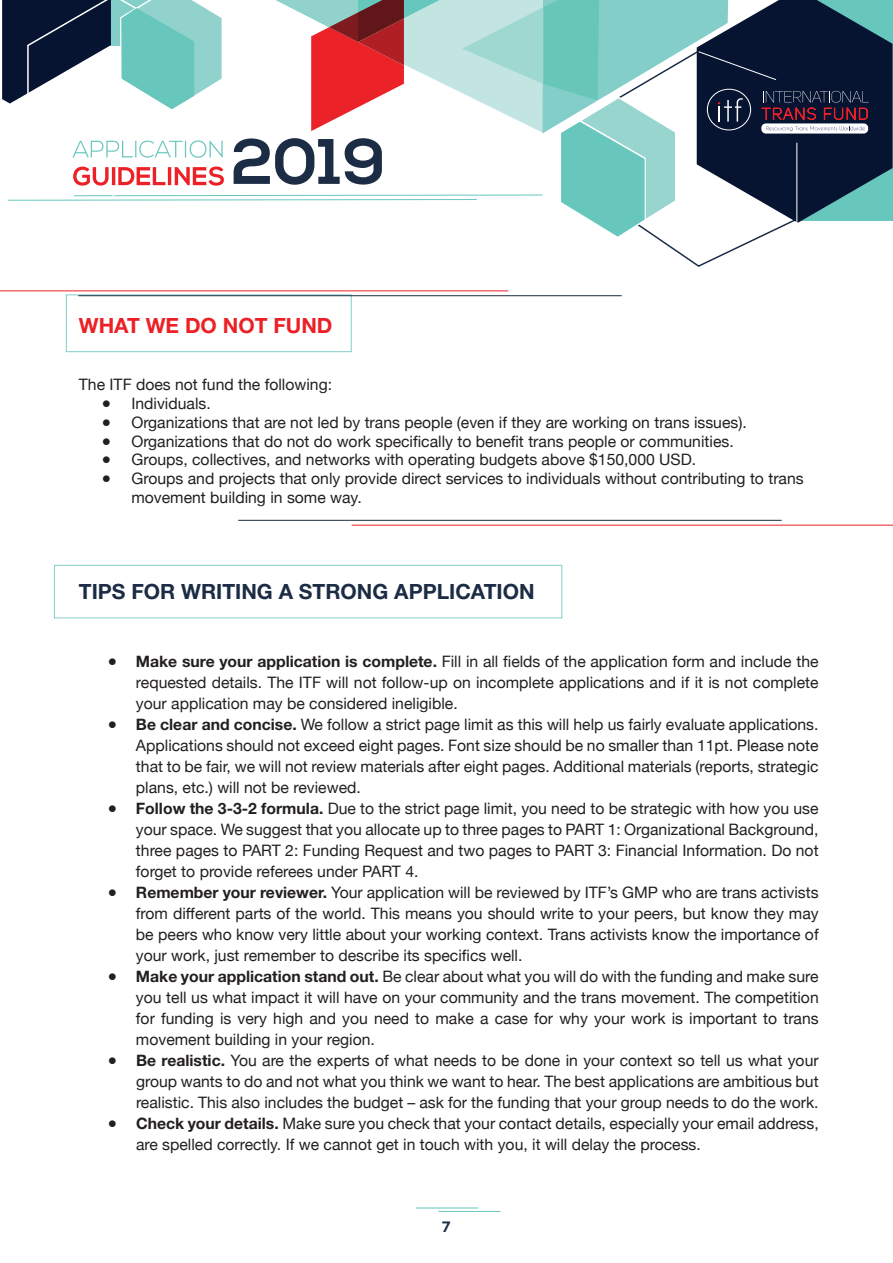
<style>
.page{position:relative;width:893px;height:1263px;background:#fff}
.page>*{position:absolute;margin:0;border:0;box-sizing:border-box;transform-origin:0 0}
.t1{font:700 21px "Helvetica Neue";color:#1b2c44}
.t2{font:700 21px "Helvetica Neue";color:#ec2127}
.t3{font:15.75px/21px "Helvetica Neue";color:#231f20;text-align:justify}
.t4{font:700 15px "Nexa";color:#1b2c44}
.s1{font-weight:700}
</style>
<div class="page">
<hr style="left:416px;top:1207px;width:62px;height:1px;background:#67c7bd">
<hr style="left:438px;top:1211px;width:63px;height:1px;background:#67c7bd">
<svg style="left:656px;top:238px;width:103px;height:29px"></svg>
<svg style="left:2px;top:0;width:890px;height:238px"></svg>
<hr style="left:0;top:290px;width:508px;height:1px;background:#ec2127">
<hr style="left:238px;top:520px;width:544px;height:1px;background:#1b2c44">
<hr style="left:352px;top:525px;width:541px;height:1px;background:#ec2127">
<div style="left:54px;top:565px;width:508px;height:53px;border:1px solid #83cec8"></div>
<div style="left:66px;top:294px;width:286px;height:58px;border:1px solid #83cec8"></div>
<hr style="left:78px;top:295px;width:544px;height:1px;background:#1b2c44">
<h1 class="t2" style="left:79px;top:313px;width:255px">WHAT WE DO NOT FUND</h1>
<p class="t3" style="left:79px;top:375px;width:255px">The ITF does not fund the following:</p>
<p class="t3" style="left:101px;top:393px;width:111px">● Individuals.</p>
<p class="t3" style="left:101px;top:412px;width:647px">● Organizations that are not led by trans people (even if they are working on trans issues).</p>
<p class="t3" style="left:101px;top:431px;width:634px">● Organizations that do not do work specifically to benefit trans people or communities.</p>
<p class="t3" style="left:101px;top:450px;width:596px">● Groups, collectives, and networks with operating budgets above $150,000 USD.</p>
<p class="t3" style="left:131px;top:470px;width:674px;line-height:18.9px;text-indent:-30px">● Groups and projects that only provide direct services to individuals without contributing to trans movement building in some way.</p>
<h1 class="t1" style="left:79px;top:579px;width:457px">TIPS FOR WRITING A STRONG APPLICATION</h1>
<p class="t3" style="left:136px;top:652px;width:684px;text-indent:-29px">● <span class="s1">Make sure your application is complete.</span> Fill in all fields of the application form and include the requested details. The ITF will not follow-up on incomplete applications and if it is not complete your application may be considered ineligible.</p>
<p class="t3" style="left:136px;top:715px;width:684px;text-indent:-29px">● <span class="s1">Be clear and concise.</span> We follow a strict page limit as this will help us fairly evaluate applications.<br>Applications should not exceed eight pages. Font size should be no smaller than 11pt. Please note that to be fair, we will not review materials after eight pages. Additional materials (reports, strategic plans, etc.) will not be reviewed.</p>
<p class="t3" style="left:136px;top:799px;width:684px;text-indent:-29px">● <span class="s1">Follow the 3-3-2 formula.</span> Due to the strict page limit, you need to be strategic with how you use your space. We suggest that you allocate up to three pages to PART 1: Organizational Background, three pages to PART 2: Funding Request and two pages to PART 3: Financial Information. Do not forget to provide referees under PART 4.</p>
<p class="t3" style="left:136px;top:883px;width:684px;text-indent:-29px">● <span class="s1">Remember your reviewer.</span> Your application will be reviewed by ITF’s GMP who are trans activists from different parts of the world. This means you should write to your peers, but know they may be peers who know very little about your working context. Trans activists know the importance of your work, just remember to describe its specifics well.</p>
<p class="t3" style="left:136px;top:967px;width:684px;text-indent:-29px">● <span class="s1">Make your application stand out.</span> Be clear about what you will do with the funding and make sure you tell us what impact it will have on your community and the trans movement. The competition for funding is very high and you need to make a case for why your work is important to trans movement building in your region.</p>
<p class="t3" style="left:136px;top:1051px;width:684px;text-indent:-29px">● <span class="s1">Be realistic.</span> You are the experts of what needs to be done in your context so tell us what your group wants to do and not what you think we want to hear. The best applications are ambitious but realistic. This also includes the budget – ask for the funding that your group needs to do the work.</p>
<p class="t3" style="left:136px;top:1114px;width:684px;text-indent:-29px">● <span class="s1">Check your details.</span> Make sure you check that your contact details, especially your email address, are spelled correctly. If we cannot get in touch with you, it will delay the process.</p>
<p class="t4" style="left:442px;top:1218px;width:10px">7</p>
</div>
